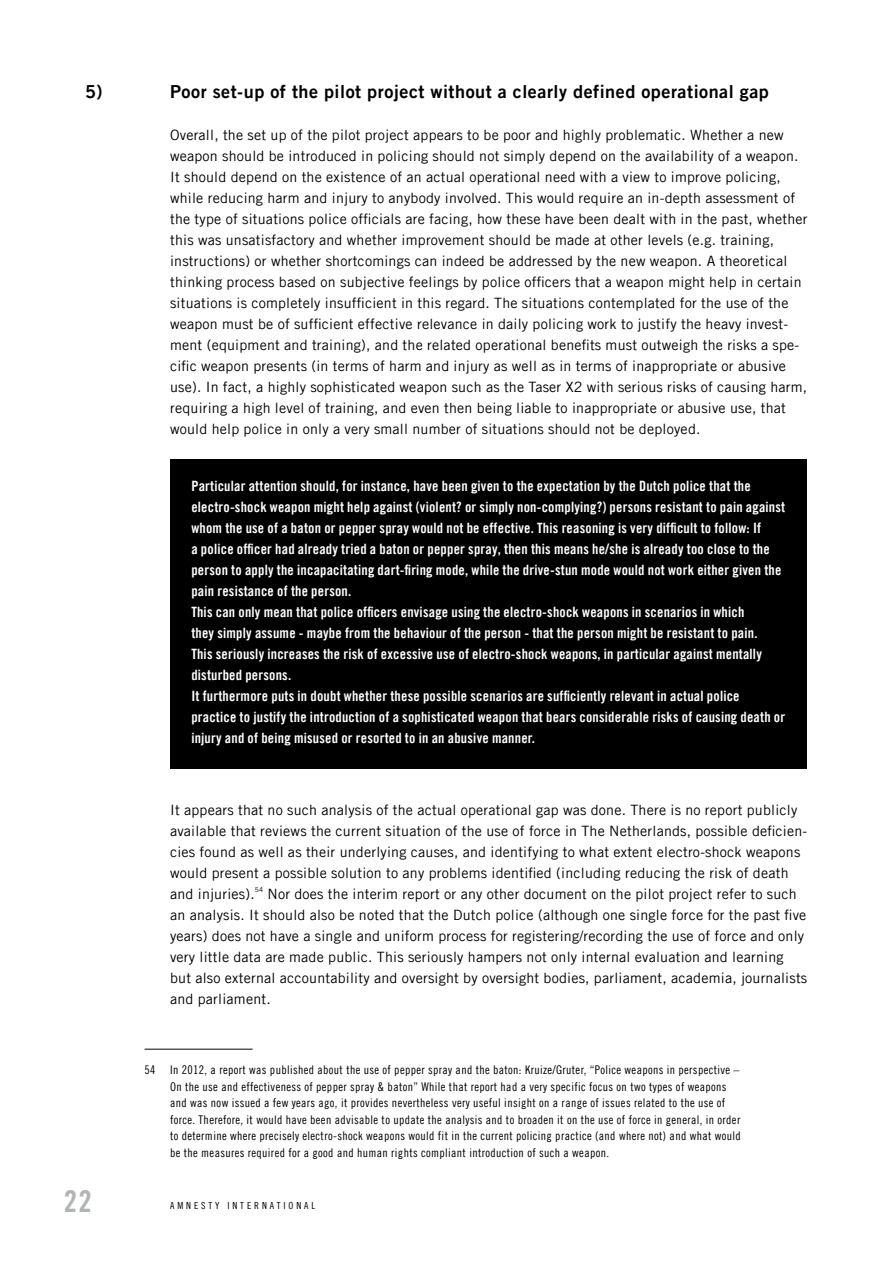
<style>
.page{position:relative;width:893px;height:1263px;background:#fff}
.page>*{position:absolute;margin:0;border:0;box-sizing:border-box;transform-origin:0 0}
.t1{font:30px "Amnesty Trade Gothic Bd Cn 20";color:#b1b4b6}
.t2{font:18px "Amnesty Trade Gothic Bd 2";letter-spacing:.03em;color:#000}
.t3{font:14.25px/21px "Amnesty Trade Gothic";letter-spacing:.015em;color:#000}
.t4{font:14.25px/21px "Amnesty Trade Gothic Bd Cn 20";letter-spacing:.015em;color:#fff}
.t5{font:12px/16.5px "Amnesty Trade Gothic Cn 18";letter-spacing:.03em;color:#000}
.t6{font:9.75px "Amnesty Trade Gothic Cn 18";letter-spacing:.3em;color:#000}
.t7{font:6.75px "Amnesty Trade Gothic";color:#000}
</style>
<div class="page">
<div style="left:170px;top:459px;width:636px;height:309px;background:#000"></div>
<hr style="left:145px;top:1049px;width:108px;height:1px;background:#000">
<p class="t2" style="left:85px;top:80px;width:19px">5)</p>
<p class="t2" style="left:170px;top:80px;width:600px">Poor set-up of the pilot project without a clearly defined operational gap</p>
<p class="t3" style="left:170px;top:124px;width:639px">Overall, the set up of the pilot project appears to be poor and highly problematic. Whether a new weapon should be introduced in policing should not simply depend on the availability of a weapon.<br>It should depend on the existence of an actual operational need with a view to improve policing, while reducing harm and injury to anybody involved. This would require an in-depth assessment of the type of situations police officials are facing, how these have been dealt with in the past, whether this was unsatisfactory and whether improvement should be made at other levels (e.g. training, instructions) or whether shortcomings can indeed be addressed by the new weapon. A theoretical thinking process based on subjective feelings by police officers that a weapon might help in certain situations is completely insufficient in this regard. The situations contemplated for the use of the weapon must be of sufficient effective relevance in daily policing work to justify the heavy invest&shy;ment (equipment and training), and the related operational benefits must outweigh the risks a spe&shy;cific weapon presents (in terms of harm and injury as well as in terms of inappropriate or abusive use). In fact, a highly sophisticated weapon such as the Taser X2 with serious risks of causing harm, requiring a high level of training, and even then being liable to inappropriate or abusive use, that would help police in only a very small number of situations should not be deployed.</p>
<p class="t4" style="left:191px;top:475px;width:595px">Particular attention should, for instance, have been given to the expectation by the Dutch police that the electro-shock weapon might help against (violent? or simply non-complying?) persons resistant to pain against whom the use of a baton or pepper spray would not be effective. This reasoning is very difficult to follow: If<br>a police officer had already tried a baton or pepper spray, then this means he/she is already too close to the person to apply the incapacitating dart-firing mode, while the drive-stun mode would not work either given the pain resistance of the person.<br>This can only mean that police officers envisage using the electro-shock weapons in scenarios in which<br>they simply assume - maybe from the behaviour of the person - that the person might be resistant to pain.<br>This seriously increases the risk of excessive use of electro-shock weapons, in particular against mentally disturbed persons.<br>It furthermore puts in doubt whether these possible scenarios are sufficiently relevant in actual police practice to justify the introduction of a sophisticated weapon that bears considerable risks of causing death or injury and of being misused or resorted to in an abusive manner.</p>
<p class="t3" style="left:170px;top:799px;width:639px">It appears that no such analysis of the actual operational gap was done. There is no report publicly available that reviews the current situation of the use of force in The Netherlands, possible deficien&shy;cies found as well as their underlying causes, and identifying to what extent electro-shock weapons would present a possible solution to any problems identified (including reducing the risk of death and injuries).</p>
<p class="t7" style="left:255px;top:886px;width:10px">54</p>
<p class="t3" style="left:170px;top:883px;width:639px;text-indent:97px">Nor does the interim report or any other document on the pilot project refer to such an analysis. It should also be noted that the Dutch police (although one single force for the past five years) does not have a single and uniform process for registering/recording the use of force and only very little data are made public. This seriously hampers not only internal evaluation and learning but also external accountability and oversight by oversight bodies, parliament, academia, journalists and parliament.</p>
<p class="t5" style="left:170px;top:1061px;width:572px;text-indent:-26px">54 In 2012, a report was published about the use of pepper spray and the baton: Kruize/Gruter, “Police weapons in perspective – On the use and effectiveness of pepper spray &amp; baton” While that report had a very specific focus on two types of weapons and was now issued a few years ago, it provides nevertheless very useful insight on a range of issues related to the use of force. Therefore, it would have been advisable to update the analysis and to broaden it on the use of force in general, in order to determine where precisely electro-shock weapons would fit in the current policing practice (and where not) and what would be the measures required for a good and human rights compliant introduction of such a weapon.</p>
<h1 class="t1" style="left:64px;top:1183px;width:30px">22</h1>
<p class="t6" style="left:170px;top:1200px;width:147px">AMNESTY INTERNATIONAL</p>
</div>
